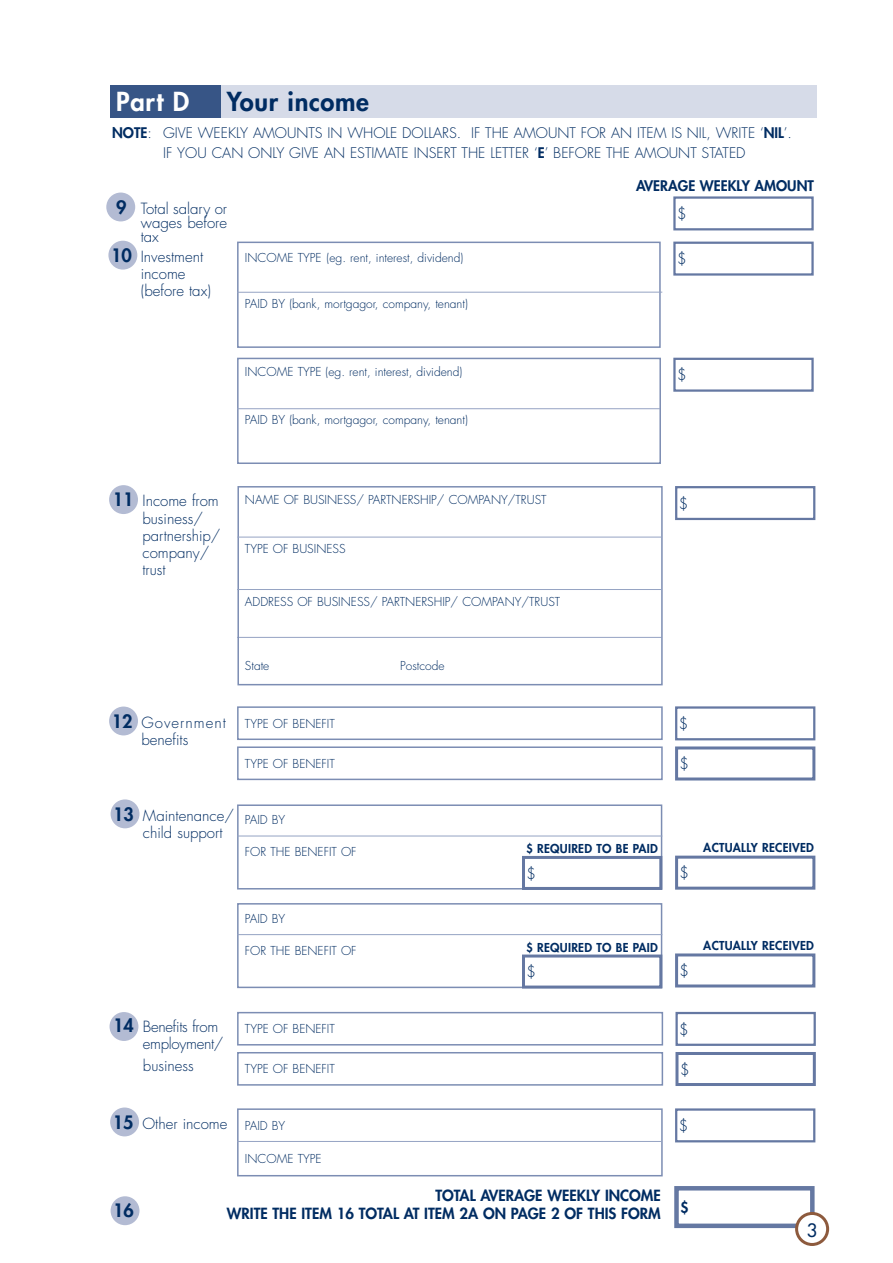
<style>
.page{position:relative;width:893px;height:1263px;background:#fff}
.page>*{position:absolute;margin:0;border:0;box-sizing:border-box;transform-origin:0 0}
.t1{font:800 25.5px "Futura";letter-spacing:.025em;color:#002c62}
.t2{font:800 25.5px "Futura";color:#fff}
.t3{font:800 18px "Futura";color:#002c62}
.t4{font:18px "Futura";color:#002c62}
.t5{font:300 15px/17.2px "Futura";color:#002c62}
.t6{font:800 15px "Futura";color:#002c62}
.t7{font:300 15px/17.2px "Futura";letter-spacing:-.02em;color:#002c62}
.t8{font:300 15px "Futura";letter-spacing:.07em;color:#002c62}
.t9{font:300 14.25px/20px "Futura";color:#002c62;text-align:center}
.t10{font:800 14.25px "Futura";color:#002c62}
.t11{font:300 12px "Futura";color:#002c62}
.t12{font:800 12px "Futura";letter-spacing:.02em;color:#002c62}
.s1{font-weight:800}
.s2{font-weight:800;font-size:18px}
</style>
<div class="page">
<div style="left:237px;top:358px;width:424px;height:106px;border:2px solid #7c8db3"></div>
<hr style="left:237px;top:408px;width:423px;height:1px;background:#95a3c3">
<div style="left:237px;top:242px;width:424px;height:106px;border:2px solid #7c8db3"></div>
<hr style="left:237px;top:292px;width:425px;height:1px;background:#95a3c3">
<hr style="left:237px;top:637px;width:424px;height:1px;background:#95a3c3">
<div style="left:217px;top:85px;width:599px;height:32px;background:#d6dbe8"></div>
<div style="left:111px;top:85px;width:110px;height:32px;background:#375586"></div>
<div style="left:673px;top:196px;width:141px;height:34px;border:2px solid #6578a2"></div>
<div style="left:106px;top:193px;width:29px;height:28px;background:#b3bbd3;border-radius:50%"></div>
<div style="left:673px;top:242px;width:141px;height:34px;border:2px solid #6578a2"></div>
<div style="left:108px;top:241px;width:29px;height:29px;background:#b3bbd3;border-radius:50%"></div>
<div style="left:673px;top:358px;width:141px;height:34px;border:2px solid #6578a2"></div>
<div style="left:675px;top:486px;width:140px;height:34px;border:2px solid #6578a2"></div>
<div style="left:109px;top:485px;width:29px;height:29px;background:#b3bbd3;border-radius:50%"></div>
<div style="left:237px;top:486px;width:426px;height:199px;border:2px solid #7c8db3"></div>
<div style="left:675px;top:706px;width:140px;height:34px;border:2px solid #6578a2"></div>
<div style="left:109px;top:706px;width:29px;height:29px;background:#b3bbd3;border-radius:50%"></div>
<div style="left:237px;top:706px;width:426px;height:34px;border:2px solid #7c8db3"></div>
<div style="left:675px;top:746px;width:140px;height:34px;border:3px solid #6578a2"></div>
<div style="left:237px;top:746px;width:426px;height:34px;border:2px solid #7c8db3"></div>
<div style="left:111px;top:799px;width:28px;height:29px;background:#b3bbd3;border-radius:50%"></div>
<div style="left:237px;top:804px;width:425px;height:85px;border:2px solid #7c8db3"></div>
<hr style="left:237px;top:836px;width:425px;height:1px;background:#95a3c3">
<div style="left:522px;top:856px;width:140px;height:34px;border:3px solid #6578a2"></div>
<div style="left:675px;top:856px;width:140px;height:34px;border:3px solid #6578a2"></div>
<div style="left:675px;top:953px;width:140px;height:34px;border:3px solid #6578a2"></div>
<div style="left:675px;top:1012px;width:141px;height:34px;border:2px solid #6578a2"></div>
<div style="left:110px;top:1012px;width:28px;height:29px;background:#b3bbd3;border-radius:50%"></div>
<div style="left:237px;top:1012px;width:426px;height:33px;border:2px solid #7c8db3"></div>
<div style="left:675px;top:1052px;width:141px;height:34px;border:3px solid #6578a2"></div>
<div style="left:237px;top:1052px;width:426px;height:34px;border:2px solid #7c8db3"></div>
<div style="left:237px;top:1108px;width:426px;height:68px;border:2px solid #7c8db3"></div>
<hr style="left:237px;top:1141px;width:425px;height:1px;background:#95a3c3">
<div style="left:675px;top:1108px;width:140px;height:34px;border:2px solid #6578a2"></div>
<div style="left:110px;top:1107px;width:29px;height:29px;background:#b3bbd3;border-radius:50%"></div>
<div style="left:674px;top:1186px;width:141px;height:42px;border:4px solid #6578a2"></div>
<div style="left:111px;top:1196px;width:28px;height:29px;background:#b3bbd3;border-radius:50%"></div>
<hr style="left:237px;top:537px;width:425px;height:1px;background:#95a3c3">
<hr style="left:237px;top:589px;width:424px;height:1px;background:#95a3c3">
<div style="left:237px;top:903px;width:425px;height:85px;border:2px solid #7c8db3"></div>
<hr style="left:237px;top:934px;width:425px;height:1px;background:#95a3c3">
<div style="left:522px;top:954px;width:140px;height:34px;border:3px solid #6578a2"></div>
<div style="left:797px;top:1213px;width:31px;height:31px;background:#fff;border-radius:50%"></div>
<div style="left:795px;top:1212px;width:34px;height:34px;border:3px solid #8d5a3d;border-radius:50%"></div>
<h1 class="t2" style="left:116px;top:85px;width:75px">Part D</h1>
<h1 class="t1" style="left:227px;top:85px;width:144px">Your income</h1>
<p class="t9" style="left:112px;top:123px;width:681px"><span class="s1">NOTE</span>: GIVE WEEKLY AMOUNTS IN WHOLE DOLLARS. IF THE AMOUNT FOR AN ITEM IS NIL, WRITE ‘<span class="s1">NIL</span>’.<br>IF YOU CAN ONLY GIVE AN ESTIMATE INSERT THE LETTER ‘<span class="s1">E</span>’ BEFORE THE AMOUNT STATED</p>
<p class="t5" style="left:141px;top:201px;width:88px;line-height:14.2px;text-align:justify;text-indent:-25px"><span class="s2">9</span> Total salary or wages before tax</p>
<p class="t10" style="left:636px;top:176px;width:179px">AVERAGE WEEKLY AMOUNT</p>
<p class="t5" style="left:677px;top:205px;width:11px">$</p>
<h2 class="t3" style="left:111px;top:243px;width:22px">10</h2>
<p class="t5" style="left:677px;top:250px;width:11px">$</p>
<p class="t5" style="left:141px;top:248px;width:72px">Investment income (before tax)</p>
<p class="t11" style="left:245px;top:250px;width:220px">INCOME TYPE (eg. rent, interest, dividend)</p>
<p class="t11" style="left:245px;top:296px;width:224px">PAID BY (bank, mortgagor, company, tenant)</p>
<p class="t11" style="left:245px;top:364px;width:219px">INCOME TYPE (eg. rent, interest, dividend)</p>
<p class="t11" style="left:245px;top:412px;width:224px">PAID BY (bank, mortgagor, company, tenant)</p>
<p class="t5" style="left:677px;top:367px;width:11px">$</p>
<h2 class="t3" style="left:113px;top:488px;width:22px">11</h2>
<p class="t5" style="left:679px;top:495px;width:11px">$</p>
<p class="t5" style="left:143px;top:492px;width:80px">Income from business/ partnership/ company/ trust</p>
<p class="t11" style="left:245px;top:492px;width:303px">NAME OF BUSINESS/ PARTNERSHIP/ COMPANY/TRUST</p>
<p class="t11" style="left:245px;top:541px;width:102px">TYPE OF BUSINESS</p>
<p class="t11" style="left:245px;top:593px;width:317px">ADDRESS OF BUSINESS/ PARTNERSHIP/ COMPANY/TRUST</p>
<p class="t11" style="left:245px;top:658px;width:26px">State</p>
<p class="t11" style="left:400px;top:658px;width:46px">Postcode</p>
<p class="t8" style="left:112px;top:713px;width:116px"><span class="s2">12</span> Government</p>
<p class="t5" style="left:679px;top:715px;width:11px">$</p>
<p class="t5" style="left:141px;top:731px;width:48px">benefits</p>
<p class="t11" style="left:245px;top:715px;width:91px">TYPE OF BENEFIT</p>
<p class="t11" style="left:245px;top:756px;width:91px">TYPE OF BENEFIT</p>
<p class="t5" style="left:680px;top:755px;width:11px">$</p>
<p class="t5" style="left:143px;top:807px;width:93px;text-indent:-30px"><span class="s2">13</span> Maintenance/ child support</p>
<p class="t11" style="left:245px;top:812px;width:42px">PAID BY</p>
<p class="t11" style="left:245px;top:844px;width:113px">FOR THE BENEFIT OF</p>
<p class="t11" style="left:245px;top:911px;width:42px">PAID BY</p>
<p class="t11" style="left:245px;top:943px;width:113px">FOR THE BENEFIT OF</p>
<p class="t12" style="left:526px;top:841px;width:133px">$ REQUIRED TO BE PAID</p>
<p class="t5" style="left:526px;top:865px;width:11px">$</p>
<p class="t5" style="left:680px;top:864px;width:11px">$</p>
<p class="t12" style="left:526px;top:939px;width:133px">$ REQUIRED TO BE PAID</p>
<p class="t5" style="left:526px;top:963px;width:11px">$</p>
<p class="t5" style="left:680px;top:962px;width:11px">$</p>
<p class="t12" style="left:703px;top:840px;width:112px">ACTUALLY RECEIVED</p>
<p class="t12" style="left:703px;top:938px;width:112px">ACTUALLY RECEIVED</p>
<h2 class="t3" style="left:113px;top:1013px;width:22px">14</h2>
<p class="t5" style="left:679px;top:1021px;width:11px">$</p>
<p class="t7" style="left:143px;top:1018px;width:82px">Benefits from employment/</p>
<p class="t5" style="left:143px;top:1057px;width:52px">business</p>
<p class="t11" style="left:245px;top:1021px;width:91px">TYPE OF BENEFIT</p>
<p class="t11" style="left:245px;top:1061px;width:91px">TYPE OF BENEFIT</p>
<p class="t5" style="left:680px;top:1061px;width:11px">$</p>
<h2 class="t3" style="left:113px;top:1110px;width:22px">15</h2>
<p class="t5" style="left:679px;top:1117px;width:11px">$</p>
<p class="t5" style="left:143px;top:1115px;width:86px">Other income</p>
<p class="t11" style="left:245px;top:1118px;width:42px">PAID BY</p>
<p class="t11" style="left:245px;top:1151px;width:78px">INCOME TYPE</p>
<p class="t6" style="left:435px;top:1185px;width:227px">TOTAL AVERAGE WEEKLY INCOME</p>
<h2 class="t3" style="left:113px;top:1199px;width:22px">16</h2>
<p class="t6" style="left:227px;top:1203px;width:435px">WRITE THE ITEM 16 TOTAL AT ITEM 2A ON PAGE 2 OF THIS FORM</p>
<p class="t6" style="left:680px;top:1197px;width:10px">$</p>
<h2 class="t4" style="left:807px;top:1218px;width:12px">3</h2>
</div>
